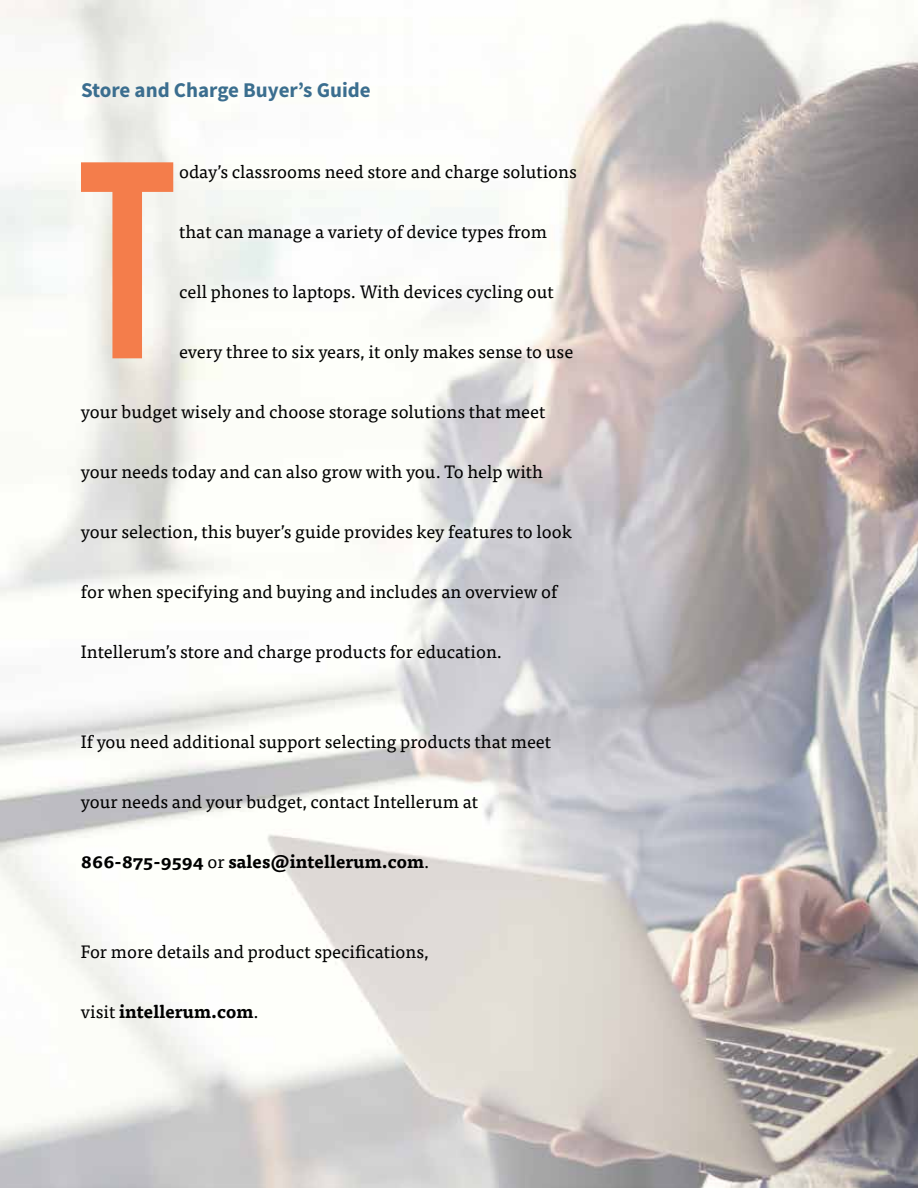
<style>
.page{position:relative;width:918px;height:1188px;background:#fff}
.page>*{position:absolute;margin:0;border:0;box-sizing:border-box;transform-origin:0 0}
.t1{font:220.2px "Bebas";color:#f47d4b}
.t2{font:700 21px "Source Sans Pro";color:#3b6e8f}
.t3{font:18px "Tisa Pro";color:#000}
.t4{font:700 18px "Tisa Pro";color:#000}
.s1{font-weight:400}
</style>
<div class="page">
<img style="left:0;top:0;width:918px;height:1188px">
<p class="t2" style="left:81px;top:76px;width:291px">Store and Charge Buyer’s Guide</p>
<h1 class="t1" style="left:71px;top:100px;width:114px">T</h1>
<p class="t3" style="left:179px;top:159px;width:399px">oday’s classrooms need store and charge solutions</p>
<p class="t3" style="left:179px;top:219px;width:370px">that can manage a variety of device types from</p>
<p class="t3" style="left:179px;top:279px;width:376px">cell phones to laptops. With devices cycling out</p>
<p class="t3" style="left:179px;top:339px;width:396px">every three to six years, it only makes sense to use</p>
<p class="t3" style="left:81px;top:399px;width:466px">your budget wisely and choose storage solutions that meet</p>
<p class="t3" style="left:81px;top:459px;width:463px">your needs today and can also grow with you. To help with</p>
<p class="t3" style="left:81px;top:519px;width:492px">your selection, this buyer’s guide provides key features to look</p>
<p class="t3" style="left:81px;top:579px;width:478px">for when specifying and buying and includes an overview of</p>
<p class="t3" style="left:81px;top:639px;width:423px">Intellerum’s store and charge products for education.</p>
<p class="t3" style="left:81px;top:729px;width:472px">If you need additional support selecting products that meet</p>
<p class="t3" style="left:81px;top:789px;width:399px">your needs and your budget, contact Intellerum at</p>
<p class="t4" style="left:81px;top:847px;width:350px">866-875-9594 <span class="s1">or</span> sales@intellerum.com<span class="s1">.</span></p>
<p class="t3" style="left:81px;top:939px;width:349px">For more details and product specifications,</p>
<p class="t4" style="left:81px;top:997px;width:179px"><span class="s1">visit</span> intellerum.com<span class="s1">.</span></p>
</div>
